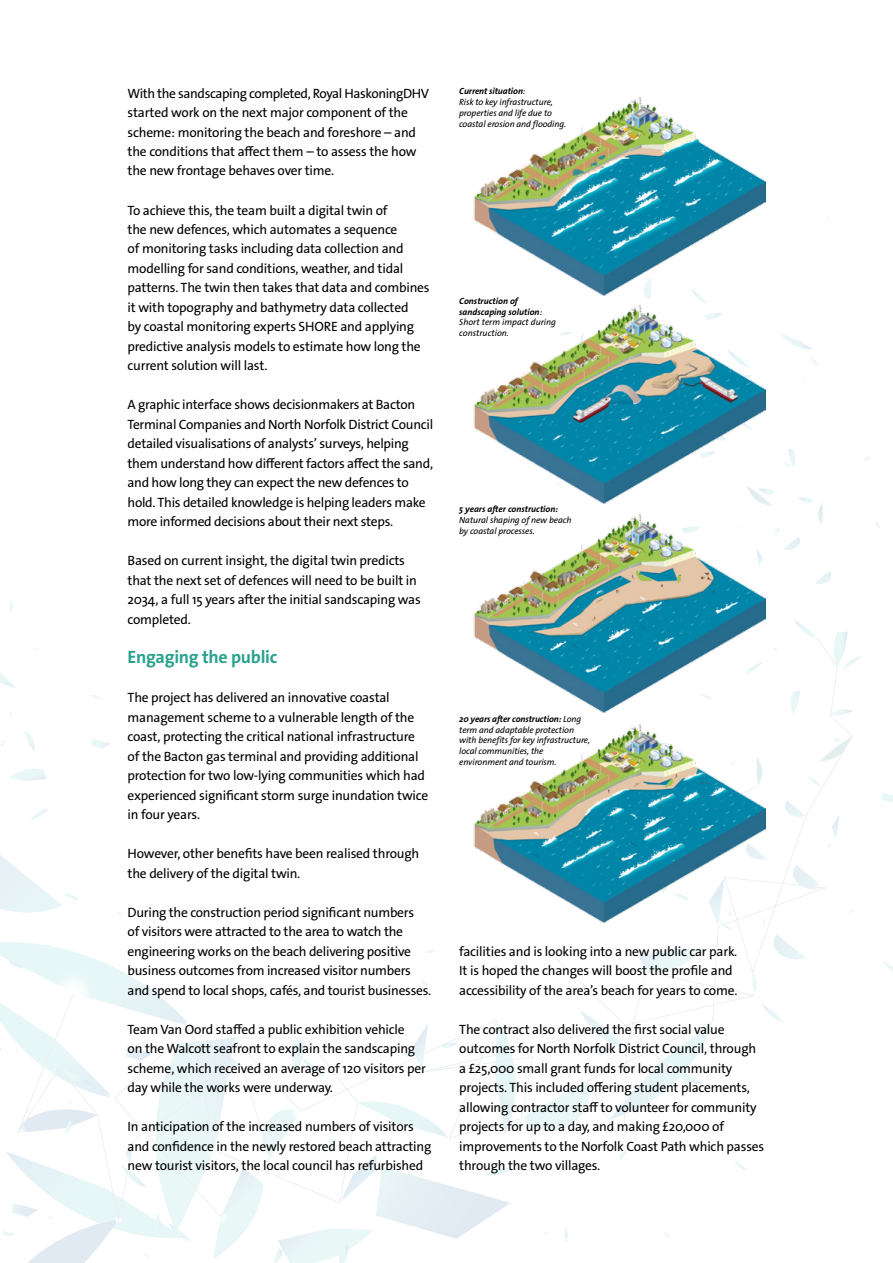
<style>
.page{position:relative;width:893px;height:1263px;background:#fff}
.page>*{position:absolute;margin:0;border:0;box-sizing:border-box;transform-origin:0 0}
.t1{font:700 18px "The Sans Os F";letter-spacing:-.015em;color:#2aa18d}
.t2{font:13.5px/19.5px "The Sans Os F";letter-spacing:-.015em;color:#000}
.t3{font:italic 9px/10.8px "The Sans Os F";letter-spacing:-.01em;color:#000}
.t4{font:italic 700 9px "The Sans Os F";color:#000}
.s1{font-weight:700}
</style>
<div class="page">
<svg style="left:31px;top:809px;width:18px;height:12px"></svg>
<svg style="left:695px;top:295px;width:12px;height:8px"></svg>
<svg style="left:794px;top:619px;width:22px;height:18px"></svg>
<svg style="left:0;top:673px;width:15px;height:15px"></svg>
<svg style="left:645px;top:295px;width:6px;height:4px"></svg>
<svg style="left:0;top:855px;width:78px;height:58px"></svg>
<svg style="left:91px;top:695px;width:10px;height:4px"></svg>
<svg style="left:91px;top:739px;width:19px;height:10px"></svg>
<svg style="left:883px;top:960px;width:10px;height:11px"></svg>
<svg style="left:734px;top:1160px;width:12px;height:10px"></svg>
<svg style="left:875px;top:522px;width:6px;height:7px"></svg>
<svg style="left:864px;top:456px;width:6px;height:5px"></svg>
<svg style="left:765px;top:488px;width:66px;height:96px"></svg>
<svg style="left:785px;top:449px;width:11px;height:18px"></svg>
<svg style="left:809px;top:357px;width:10px;height:8px"></svg>
<svg style="left:881px;top:793px;width:12px;height:10px"></svg>
<svg style="left:836px;top:631px;width:12px;height:6px"></svg>
<svg style="left:24px;top:731px;width:11px;height:20px"></svg>
<svg style="left:10px;top:599px;width:3px;height:12px"></svg>
<svg style="left:10px;top:769px;width:37px;height:12px"></svg>
<svg style="left:781px;top:334px;width:31px;height:16px"></svg>
<svg style="left:601px;top:637px;width:252px;height:386px"></svg>
<svg style="left:0;top:942px;width:713px;height:321px"></svg>
<img style="left:473px;top:303px;width:292px;height:201px">
<img style="left:473px;top:513px;width:292px;height:199px">
<img style="left:473px;top:723px;width:292px;height:200px">
<img style="left:473px;top:96px;width:292px;height:199px">
<p class="t2" style="left:128px;top:83px;width:303px">With the sandscaping completed, Royal HaskoningDHV started work on the next major component of the scheme: monitoring the beach and foreshore – and the conditions that affect them – to assess the how the new frontage behaves over time.</p>
<p class="t2" style="left:128px;top:200px;width:304px">To achieve this, the team built a digital twin of<br>the new defences, which automates a sequence<br>of monitoring tasks including data collection and modelling for sand conditions, weather, and tidal patterns. The twin then takes that data and combines it with topography and bathymetry data collected<br>by coastal monitoring experts SHORE and applying predictive analysis models to estimate how long the current solution will last.</p>
<p class="t2" style="left:128px;top:395px;width:307px">A graphic interface shows decisionmakers at Bacton Terminal Companies and North Norfolk District Council detailed visualisations of analysts’ surveys, helping them understand how different factors affect the sand, and how long they can expect the new defences to hold. This detailed knowledge is helping leaders make more informed decisions about their next steps.</p>
<p class="t2" style="left:128px;top:551px;width:295px">Based on current insight, the digital twin predicts that the next set of defences will need to be built in 2034, a full 15 years after the initial sandscaping was completed.</p>
<h1 class="t1" style="left:128px;top:645px;width:151px">Engaging the public</h1>
<p class="t2" style="left:128px;top:688px;width:302px">The project has delivered an innovative coastal management scheme to a vulnerable length of the coast, protecting the critical national infrastructure of the Bacton gas terminal and providing additional protection for two low-lying communities which had experienced significant storm surge inundation twice in four years.</p>
<p class="t2" style="left:128px;top:844px;width:293px">However, other benefits have been realised through the delivery of the digital twin.</p>
<p class="t2" style="left:128px;top:902px;width:305px">During the construction period significant numbers<br>of visitors were attracted to the area to watch the engineering works on the beach delivering positive business outcomes from increased visitor numbers and spend to local shops, cafés, and tourist businesses.</p>
<p class="t2" style="left:128px;top:1019px;width:300px">Team Van Oord staffed a public exhibition vehicle<br>on the Walcott seafront to explain the sandscaping scheme, which received an average of 120 visitors per day while the works were underway.</p>
<p class="t2" style="left:128px;top:1117px;width:305px">In anticipation of the increased numbers of visitors and confidence in the newly restored beach attracting new tourist visitors, the local council has refurbished</p>
<p class="t3" style="left:459px;top:86px;width:109px"><span class="s1">Current situation</span>:<br>Risk to key infrastructure, properties and life due to coastal erosion and flooding.</p>
<p class="t3" style="left:459px;top:295px;width:98px"><span class="s1">Construction of sandscaping solution</span>:<br>Short term impact during construction.</p>
<p class="t4" style="left:459px;top:504px;width:100px">5 years after construction:</p>
<p class="t3" style="left:459px;top:515px;width:114px">Natural shaping of new beach by coastal processes.</p>
<p class="t3" style="left:459px;top:713px;width:132px"><span class="s1">20 years after construction:</span> Long term and adaptable protection with benefits for key infrastructure, local communities, the environment and tourism.</p>
<p class="t2" style="left:459px;top:941px;width:280px">facilities and is looking into a new public car park.<br>It is hoped the changes will boost the profile and accessibility of the area’s beach for years to come.</p>
<p class="t2" style="left:459px;top:1019px;width:306px">The contract also delivered the first social value outcomes for North Norfolk District Council, through a £25,000 small grant funds for local community projects. This included offering student placements, allowing contractor staff to volunteer for community projects for up to a day, and making £20,000 of improvements to the Norfolk Coast Path which passes through the two villages.</p>
</div>
